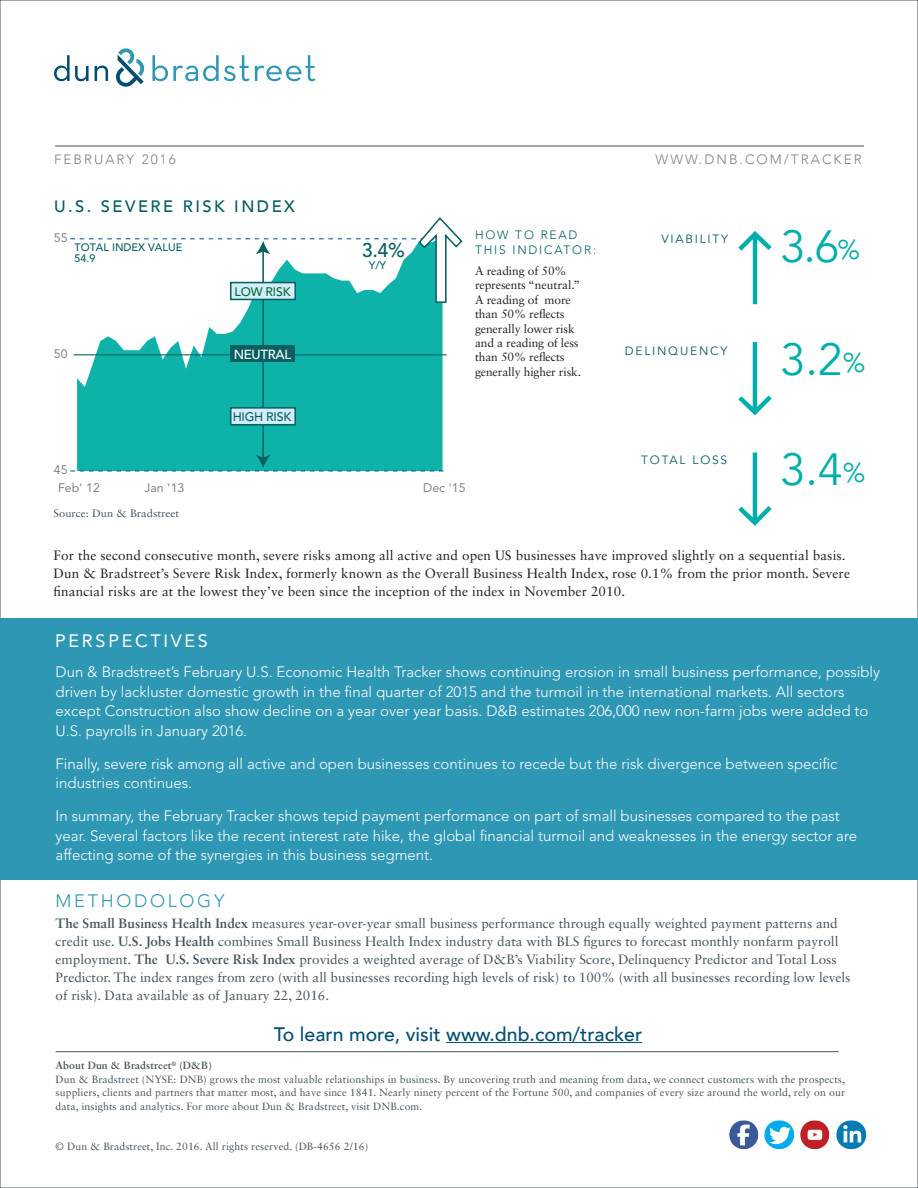
<style>
.page{position:relative;width:918px;height:1188px;background:#fff}
.page>*{position:absolute;margin:0;border:0;box-sizing:border-box;transform-origin:0 0}
.Header_1{font:45px "Avenir";color:#00afab}
.t1{font:500 19.65px "Avenir";color:#0a6061}
.Header_1-2{font:500 19.5px "Avenir";color:#004e71}
.Header_1-3{font:18px "Avenir";letter-spacing:.15em;color:#fff}
.Header_1-4{font:300 18px "Avenir";letter-spacing:.15em;color:#2e97b4}
.SUB_HEADLINE{font:500 16.5px "Avenir";letter-spacing:.15em;color:#005d63}
.Body_Copy{font:300 15px/19.5px "Avenir LT Std";color:#fff}
.Body_Copy-2{font:13.5px/18px "Sabon LT Std";color:#45555f}
.Body_Copy-3{font:13.5px/18px "Sabon LT Std";letter-spacing:.01em;color:#231f20}
.Date{font:300 13.5px "Avenir";letter-spacing:.15em;color:#808285}
.t2{font:500 13.05px "Avenir";letter-spacing:-.02em;color:#fff}
.t3{font:12.3px "Avenir";color:#808285}
.t4{font:500 12.3px "Avenir";letter-spacing:-.02em;color:#0a6061}
.t5{font:500 12.3px "Avenir";letter-spacing:-.02em;color:#0d6a37}
.t6{font:12px/14.4px "Sabon LT Std";letter-spacing:-.01em;color:#231f20}
.Header_1-5{font:12px "Avenir";letter-spacing:.15em;color:#005d63}
.t7{font:300 12px/14.4px "Avenir LT Std";letter-spacing:.15em;color:#005d63}
.t8{font:500 10.8px/10.8px "Avenir";color:#0a6061}
.t9{font:10.8px "Sabon LT Std";color:#45555f;scale:1.04 1}
.Boilerplate{font:10.5px/13.5px "Sabon LT Std";letter-spacing:.01em;color:#45555f;text-align:justify}
.t10{font:700 10.5px "Sabon LT Std";letter-spacing:.01em;color:#45555f}
.s1{font-size:27px}
.s2{font-weight:700}
</style>
<div class="page">
<div style="left:0;top:618px;width:918px;height:262px;background:#2e97b4"></div>
<hr style="left:56px;top:1051px;width:783px;height:1px;background:#45555f">
<hr style="left:446px;top:1042px;width:196px;height:1px;background:#004e71">
<svg style="left:77px;top:304px;width:366px;height:151px;background:#2fbcb3"></svg>
<hr style="left:74px;top:355px;width:373px;height:1px;background:#0a6061">
<hr style="left:262px;top:250px;width:2px;height:97px;background:#0a6061">
<hr style="left:262px;top:361px;width:2px;height:98px;background:#0a6061">
<svg style="left:70px;top:455px;width:374px;height:17px;background:#1cb3ab"></svg>
<div style="left:231px;top:345px;width:64px;height:17px;background:#0a6061"></div>
<div style="left:230px;top:407px;width:66px;height:19px;background:#d1eef9;border:2px solid #0a6061"></div>
<svg style="left:70px;top:217px;width:393px;height:87px"></svg>
<img style="left:729px;top:1120px;width:138px;height:30px">
<hr style="left:55px;top:146px;width:809px;height:1px;background:#45555f">
<svg style="left:54px;top:48px;width:90px;height:39px"></svg>
<svg style="left:152px;top:55px;width:164px;height:26px"></svg>
<svg style="left:738px;top:231px;width:34px;height:73px"></svg>
<svg style="left:738px;top:342px;width:34px;height:73px"></svg>
<svg style="left:738px;top:453px;width:34px;height:73px"></svg>
<p class="Date" style="left:54px;top:151px;width:123px">FEBRUARY 2016</p>
<p class="Date" style="left:656px;top:151px;width:208px">WWW.DNB.COM/TRACKER</p>
<p class="SUB_HEADLINE" style="left:54px;top:192px;width:242px">U.S. SEVERE RISK INDEX</p>
<p class="t3" style="left:54px;top:228px;width:15px">55</p>
<p class="t8" style="left:75px;top:242px;width:109px">TOTAL INDEX VALUE<br>54.9</p>
<p class="t1" style="left:362px;top:234px;width:44px">3.4%</p>
<p class="t8" style="left:369px;top:259px;width:19px">Y/Y</p>
<p class="t3" style="left:54px;top:344px;width:15px">50</p>
<p class="t5" style="left:235px;top:281px;width:58px">LOW RISK</p>
<p class="t2" style="left:234px;top:343px;width:59px">NEUTRAL</p>
<p class="t4" style="left:233px;top:406px;width:60px">HIGH RISK</p>
<p class="t7" style="left:475px;top:228px;width:123px">HOW TO READ<br>THIS INDICATOR:</p>
<p class="t6" style="left:475px;top:263px;width:108px">A reading of 50% represents “neutral.”<br>A reading of more than 50% reflects generally lower risk and a reading of less than 50% reflects generally higher risk.</p>
<p class="t3" style="left:54px;top:460px;width:15px">45</p>
<p class="t3" style="left:58px;top:477px;width:43px">Feb' 12</p>
<p class="t3" style="left:145px;top:477px;width:41px">Jan '13</p>
<p class="t3" style="left:423px;top:477px;width:44px">Dec '15</p>
<p class="t9" style="left:54px;top:507px;width:122px">Source: Dun &amp; Bradstreet</p>
<p class="Header_1-5" style="left:661px;top:232px;width:68px">VIABILITY</p>
<p class="Header_1-5" style="left:625px;top:344px;width:104px">DELINQUENCY</p>
<p class="Header_1-5" style="left:641px;top:453px;width:88px">TOTAL LOSS</p>
<p class="Header_1" style="left:780px;top:220px;width:81px">3.6<span class="s1">%</span></p>
<p class="Header_1" style="left:780px;top:332px;width:87px">3.2<span class="s1">%</span></p>
<p class="Header_1" style="left:780px;top:443px;width:87px">3.4<span class="s1">%</span></p>
<p class="Body_Copy-3" style="left:54px;top:547px;width:798px">For the second consecutive month, severe risks among all active and open US businesses have improved slightly on a sequential basis.<br>Dun &amp; Bradstreet’s Severe Risk Index, formerly known as the Overall Business Health Index, rose 0.1% from the prior month. Severe financial risks are at the lowest they’ve been since the inception of the index in November 2010.</p>
<p class="Header_1-3" style="left:55px;top:626px;width:154px">PERSPECTIVES</p>
<p class="Body_Copy" style="left:56px;top:662px;width:826px">Dun &amp; Bradstreet’s February U.S. Economic Health Tracker shows continuing erosion in small business performance, possibly driven by lackluster domestic growth in the final quarter of 2015 and the turmoil in the international markets. All sectors except Construction also show decline on a year over year basis. D&amp;B estimates 206,000 new non-farm jobs were added to U.S. payrolls in January 2016.</p>
<p class="Body_Copy" style="left:56px;top:754px;width:783px">Finally, severe risk among all active and open businesses continues to recede but the risk divergence between specific industries continues.</p>
<p class="Body_Copy" style="left:56px;top:806px;width:803px">In summary, the February Tracker shows tepid payment performance on part of small businesses compared to the past year. Several factors like the recent interest rate hike, the global financial turmoil and weaknesses in the energy sector are affecting some of the synergies in this business segment.</p>
<p class="Header_1-4" style="left:56px;top:891px;width:170px">METHODOLOGY</p>
<p class="Body_Copy-2" style="left:56px;top:914px;width:796px"><span class="s2">The Small Business Health Index</span> measures year-over-year small business performance through equally weighted payment patterns and credit use. <span class="s2">U.S. Jobs Health</span> combines Small Business Health Index industry data with BLS figures to forecast monthly nonfarm payroll employment. <span class="s2">The U.S. Severe Risk Index</span> provides a weighted average of D&amp;B’s Viability Score, Delinquency Predictor and Total Loss Predictor. The index ranges from zero (with all businesses recording high levels of risk) to 100% (with all businesses recording low levels of risk). Data available as of January 22, 2016.</p>
<p class="Header_1-2" style="left:274px;top:1017px;width:370px">To learn more, visit www.dnb.com/tracker</p>
<p class="t10" style="left:56px;top:1059px;width:158px">About Dun &amp; Bradstreet<sup>®</sup> (D&amp;B)</p>
<p class="Boilerplate" style="left:56px;top:1072px;width:791px">Dun &amp; Bradstreet (NYSE: DNB) grows the most valuable relationships in business. By uncovering truth and meaning from data, we connect customers with the prospects, suppliers, clients and partners that matter most, and have since 1841. Nearly ninety percent of the Fortune 500, and companies of every size around the world, rely on our data, insights and analytics. For more about Dun &amp; Bradstreet, visit DNB.com.</p>
<p class="Boilerplate" style="left:56px;top:1140px;width:314px">© Dun &amp; Bradstreet, Inc. 2016. All rights reserved. (DB-4656 2/16)</p>
</div>
